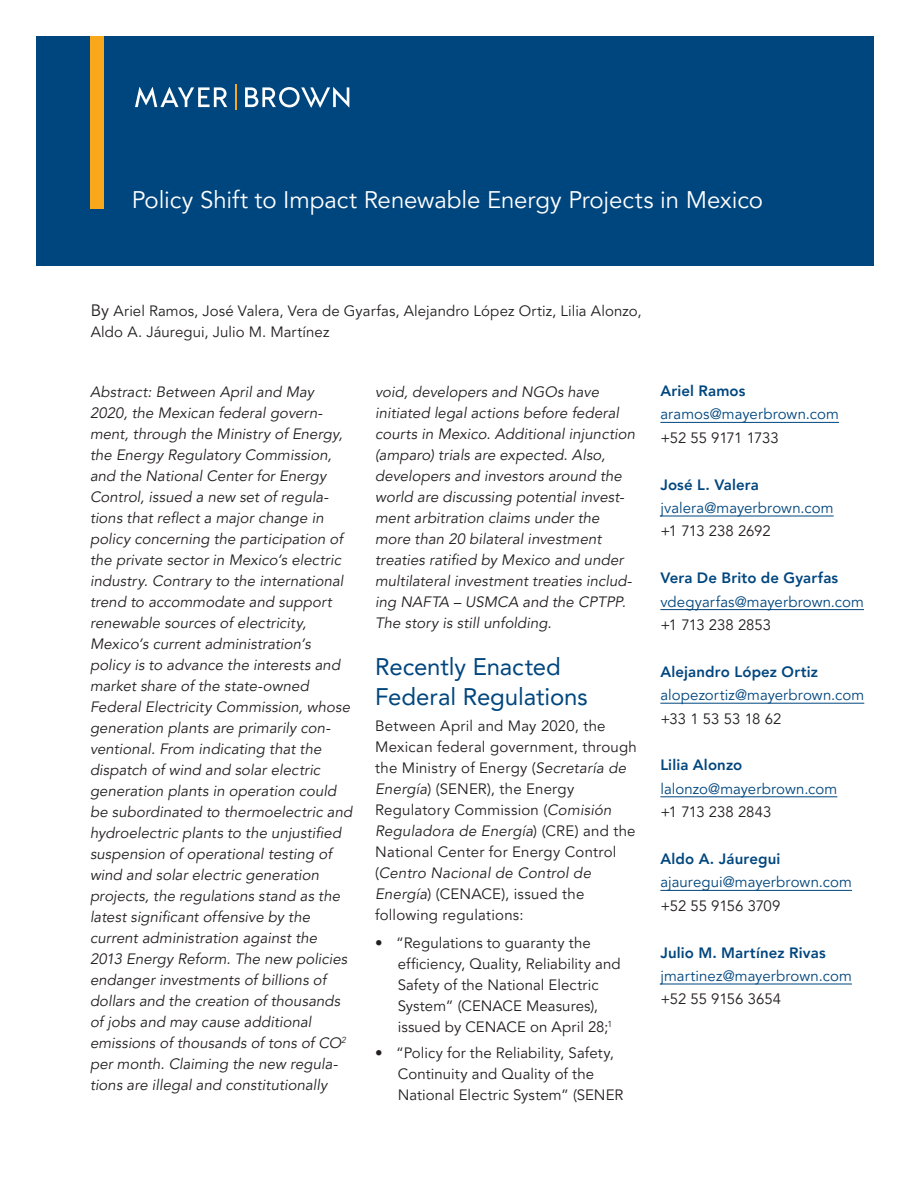
<style>
.page{position:relative;width:918px;height:1188px;background:#fff}
.page>*{position:absolute;margin:0;border:0;box-sizing:border-box;transform-origin:0 0}
.I__Subhead_L1{font:24px "Avenir LT Pro";letter-spacing:-.005em;color:#fff}
.I__Subhead_L1-2{font:24px/30px "Avenir LT Pro";letter-spacing:-.005em;color:#00467e}
.Body_copy{font:italic 15px/21px "Avenir LT Pro";letter-spacing:.005em;color:#231f20}
.Body_copy-2{font:15px/21px "Avenir LT Pro";letter-spacing:.01em;color:#231f20}
.Body_copy-3{font:15px "Avenir LT Pro";letter-spacing:.005em;color:#00467e}
.Body_copy-4{font:800 15px "Avenir LT Pro";letter-spacing:.01em;color:#00467e}
.I__Subhead_L1-3{font:15px/21px "Avenir LT Pro";letter-spacing:.005em;color:#231f20}
.Body_copy-5{font:15px "Avenir LT Pro";letter-spacing:-.015em;color:#231f20}
.Body_copy-6{font:15px "Avenir LT Pro";letter-spacing:-.02em;color:#231f20}
.s1{font-size:16.5px}
.s2{font-style:italic}
</style>
<div class="page">
<div style="left:36px;top:36px;width:838px;height:230px;background:#00467e"></div>
<svg style="left:135px;top:87px;width:92px;height:20px"></svg>
<svg style="left:245px;top:87px;width:104px;height:21px"></svg>
<hr style="left:235px;top:85px;width:2px;height:25px;background:#f9a71b">
<hr style="left:660px;top:422px;width:179px;height:1px;background:#00467e">
<hr style="left:660px;top:516px;width:174px;height:1px;background:#00467e">
<hr style="left:660px;top:609px;width:204px;height:1px;background:#00467e">
<hr style="left:660px;top:703px;width:204px;height:1px;background:#00467e">
<hr style="left:660px;top:796px;width:177px;height:1px;background:#00467e">
<hr style="left:660px;top:890px;width:192px;height:1px;background:#00467e">
<hr style="left:660px;top:984px;width:192px;height:1px;background:#00467e">
<div style="left:90px;top:36px;width:14px;height:173px;background:#f9a71b"></div>
<p class="I__Subhead_L1" style="left:132px;top:186px;width:633px">Policy Shift to Impact Renewable Energy Projects in Mexico</p>
<p class="I__Subhead_L1-3" style="left:91px;top:300px;width:552px"><span class="s1">By</span> Ariel Ramos, José Valera, Vera de Gyarfas, Alejandro López Ortiz, Lilia Alonzo,<br>Aldo A. Jáuregui, Julio M. Martínez</p>
<p class="Body_copy" style="left:90px;top:381px;width:264px">Abstract: Between April and May 2020, the Mexican federal govern&shy;ment, through the Ministry of Energy, the Energy Regulatory Commission, and the National Center for Energy Control, issued a new set of regula&shy;tions that reflect a major change in policy concerning the participation of the private sector in Mexico’s electric industry. Contrary to the international trend to accommodate and support renewable sources of electricity, Mexico’s current administration’s policy is to advance the interests and market share of the state-owned Federal Electricity Commission, whose generation plants are primarily con&shy;ventional. From indicating that the dispatch of wind and solar electric generation plants in operation could be subordinated to thermoelectric and hydroelectric plants to the unjustified suspension of operational testing of wind and solar electric generation projects, the regulations stand as the latest significant offensive by the current administration against the 2013 Energy Reform. The new policies endanger investments of billions of dollars and the creation of thousands of jobs and may cause additional emissions of thousands of tons of CO<sup>2 </sup>per month. Claiming the new regula&shy;tions are illegal and constitutionally</p>
<p class="Body_copy" style="left:375px;top:381px;width:261px">void, developers and NGOs have initiated legal actions before federal courts in Mexico. Additional injunction (amparo) trials are expected. Also, developers and investors around the world are discussing potential invest&shy;ment arbitration claims under the more than 20 bilateral investment treaties ratified by Mexico and under multilateral investment treaties includ&shy;ing NAFTA – USMCA and the CPTPP.<br>The story is still unfolding.</p>
<p class="I__Subhead_L1-2" style="left:375px;top:652px;width:214px">Recently Enacted<br>Federal Regulations</p>
<p class="Body_copy-2" style="left:375px;top:716px;width:263px">Between April and May 2020, the<br>Mexican federal government, through the Ministry of Energy (<span class="s2">Secretaría de<br>Energía</span>) (SENER), the Energy<br>Regulatory Commission (<span class="s2">Comisión<br>Reguladora de Energía</span>) (CRE) and the<br>National Center for Energy Control (<span class="s2">Centro Nacional de Control de<br>Energía</span>) (CENACE), issued the following regulations:</p>
<p class="Body_copy-2" style="left:398px;top:933px;width:225px;text-indent:-23px">• “Regulations to guaranty the efficiency, Quality, Reliability and<br>Safety of the National Electric<br>System” (CENACE Measures), issued by CENACE on April 28;<sup>1</sup></p>
<p class="Body_copy-2" style="left:398px;top:1042px;width:227px;text-indent:-22px">• “Policy for the Reliability, Safety,<br>Continuity and Quality of the<br>National Electric System” (SENER</p>
<p class="Body_copy-4" style="left:660px;top:382px;width:87px">Ariel Ramos</p>
<p class="Body_copy-3" style="left:660px;top:405px;width:180px">aramos@mayerbrown.com</p>
<p class="Body_copy-6" style="left:660px;top:429px;width:120px">+52 55 9171 1733</p>
<p class="Body_copy-4" style="left:660px;top:475px;width:100px">José L. Valera</p>
<p class="Body_copy-3" style="left:660px;top:499px;width:175px">jvalera@mayerbrown.com</p>
<p class="Body_copy-5" style="left:660px;top:522px;width:112px">+1 713 238 2692</p>
<p class="Body_copy-4" style="left:660px;top:569px;width:179px">Vera De Brito de Gyarfas</p>
<p class="Body_copy-3" style="left:660px;top:592px;width:205px">vdegyarfas@mayerbrown.com</p>
<p class="Body_copy-2" style="left:660px;top:615px;width:112px">+1 713 238 2853</p>
<p class="Body_copy-4" style="left:660px;top:663px;width:159px">Alejandro López Ortiz</p>
<p class="Body_copy-3" style="left:660px;top:686px;width:205px">alopezortiz@mayerbrown.com</p>
<p class="Body_copy-2" style="left:660px;top:708px;width:123px">+33 1 53 53 18 62</p>
<p class="Body_copy-4" style="left:660px;top:756px;width:83px">Lilia Alonzo</p>
<p class="Body_copy-3" style="left:660px;top:780px;width:179px">lalonzo@mayerbrown.com</p>
<p class="Body_copy-2" style="left:660px;top:802px;width:113px">+1 713 238 2843</p>
<p class="Body_copy-4" style="left:660px;top:850px;width:122px">Aldo A. Jáuregui</p>
<p class="Body_copy-3" style="left:660px;top:873px;width:193px">ajauregui@mayerbrown.com</p>
<p class="Body_copy-5" style="left:660px;top:897px;width:122px">+52 55 9156 3709</p>
<p class="Body_copy-4" style="left:660px;top:943px;width:167px">Julio M. Martínez Rivas</p>
<p class="Body_copy-3" style="left:660px;top:967px;width:193px">jmartinez@mayerbrown.com</p>
<p class="Body_copy-2" style="left:660px;top:989px;width:122px">+52 55 9156 3654</p>
</div>
